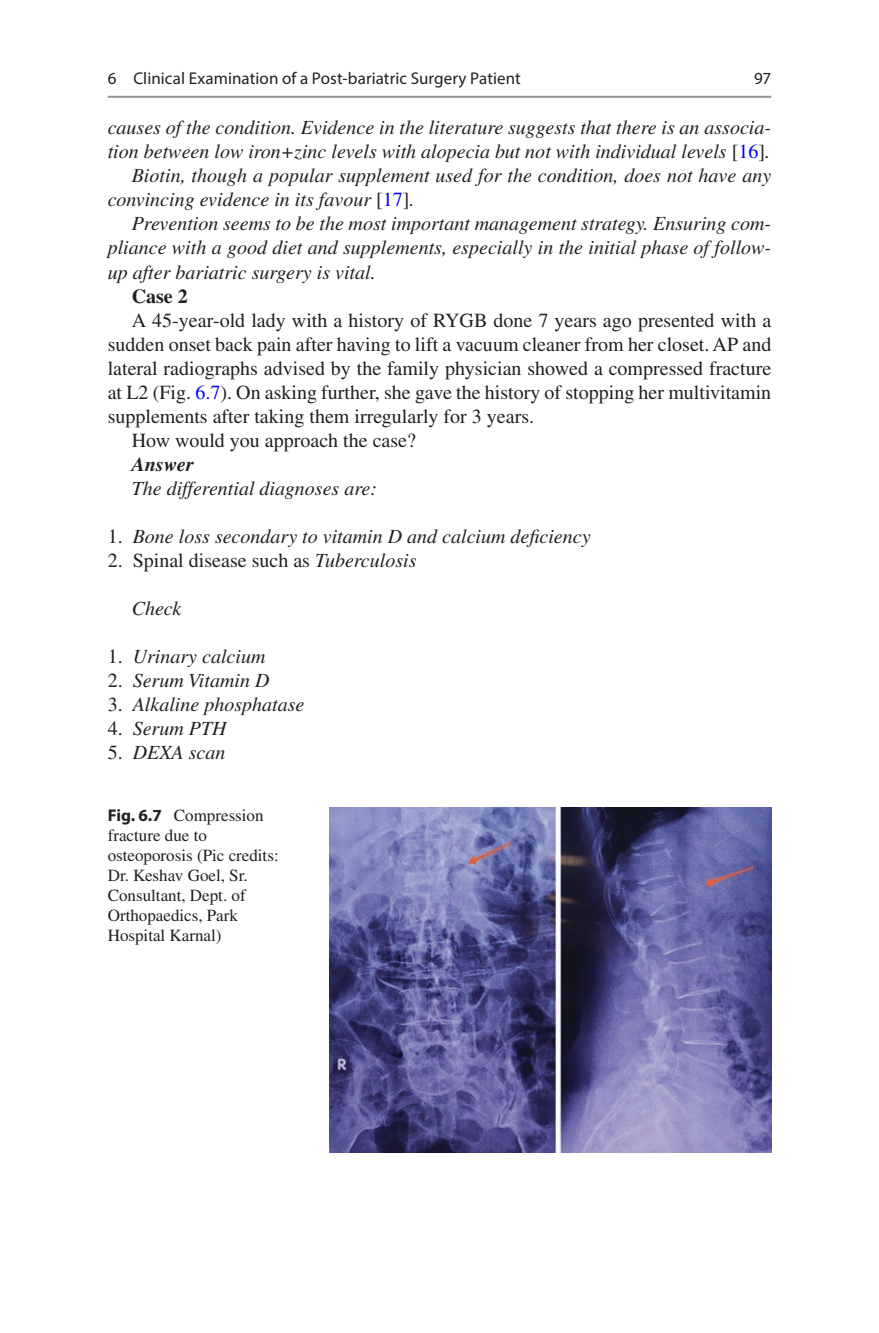
<style>
.page{position:relative;width:879px;height:1333px;background:#fff}
.page>*{position:absolute;margin:0;border:0;box-sizing:border-box;transform-origin:0 0}
.t1{font:italic 20px "Times LT Std";color:#231f20}
.t2{font:20px "Times LT Std";color:#231f20}
.t3{font:italic 700 20px "Times LT Std";color:#231f20}
.t4{font:700 20px "Times LT Std";color:#231f20}
.t5{font:17px/20px "Times LT Std";color:#231f20}
.t6{font:17px "Myriad Pro";letter-spacing:.005em;color:#231f20}
.s1{font-style:normal}
.s2{font-style:normal;color:#00f}
.s3{color:#00f}
.s4{font-style:italic}
.s5{font-family:"Myriad Pro";font-weight:700}
</style>
<div class="page">
<img style="left:329px;top:807px;width:442px;height:345px">
<hr style="left:108px;top:96px;width:663px;height:2px;background:#939598">
<p class="t6" style="left:108px;top:68px;width:415px">6 Clinical Examination of a Post-bariatric Surgery Patient</p>
<p class="t6" style="left:754px;top:68px;width:19px">97</p>
<p class="t1" style="left:108px;top:117px;width:665px">causes of the condition. Evidence in the literature suggests that there is an associa-</p>
<p class="t1" style="left:108px;top:141px;width:664px">tion between low iron+zinc levels with alopecia but not with individual levels <span class="s1">[</span><span class="s2">16</span><span class="s1">]</span>.</p>
<p class="t1" style="left:132px;top:165px;width:641px">Biotin, though a popular supplement used for the condition, does not have any</p>
<p class="t1" style="left:108px;top:189px;width:308px">convincing evidence in its favour <span class="s1">[</span><span class="s2">17</span><span class="s1">]</span>.</p>
<p class="t1" style="left:132px;top:213px;width:641px">Prevention seems to be the most important management strategy. Ensuring com-</p>
<p class="t1" style="left:108px;top:237px;width:665px">pliance with a good diet and supplements, especially in the initial phase of follow-</p>
<p class="t1" style="left:108px;top:261px;width:269px">up after bariatric surgery is vital.</p>
<p class="t4" style="left:132px;top:284px;width:58px">Case 2</p>
<p class="t2" style="left:132px;top:308px;width:641px">A 45-year-old lady with a history of RYGB done 7 years ago presented with a</p>
<p class="t2" style="left:108px;top:332px;width:665px">sudden onset back pain after having to lift a vacuum cleaner from her closet. AP and</p>
<p class="t2" style="left:108px;top:356px;width:665px">lateral radiographs advised by the family physician showed a compressed fracture</p>
<p class="t2" style="left:108px;top:380px;width:665px">at L2 (Fig. <span class="s3">6.7</span>). On asking further, she gave the history of stopping her multivitamin</p>
<p class="t2" style="left:108px;top:404px;width:428px">supplements after taking them irregularly for 3 years.</p>
<p class="t2" style="left:132px;top:428px;width:286px">How would you approach the case?</p>
<p class="t3" style="left:132px;top:452px;width:64px">Answer</p>
<p class="t1" style="left:132px;top:477px;width:247px">The differential diagnoses are:</p>
<p class="t1" style="left:108px;top:525px;width:484px"><span class="s1">1.</span> Bone loss secondary to vitamin D and calcium deficiency</p>
<p class="t2" style="left:108px;top:548px;width:310px">2. Spinal disease such as <span class="s4">Tuberculosis</span></p>
<p class="t1" style="left:132px;top:597px;width:51px">Check</p>
<p class="t1" style="left:108px;top:645px;width:159px"><span class="s1">1.</span> Urinary calcium</p>
<p class="t1" style="left:108px;top:669px;width:163px"><span class="s1">2.</span> Serum Vitamin D</p>
<p class="t1" style="left:108px;top:693px;width:198px"><span class="s1">3.</span> Alkaline phosphatase</p>
<p class="t1" style="left:108px;top:717px;width:120px"><span class="s1">4.</span> Serum PTH</p>
<p class="t1" style="left:108px;top:741px;width:119px"><span class="s1">5.</span> DEXA scan</p>
<p class="t5" style="left:108px;top:804px;width:172px"><span class="s5">Fig. 6.7</span> Compression fracture due to osteoporosis (Pic credits:<br>Dr. Keshav Goel, Sr.<br>Consultant, Dept. of<br>Orthopaedics, Park<br>Hospital Karnal)</p>
</div>
